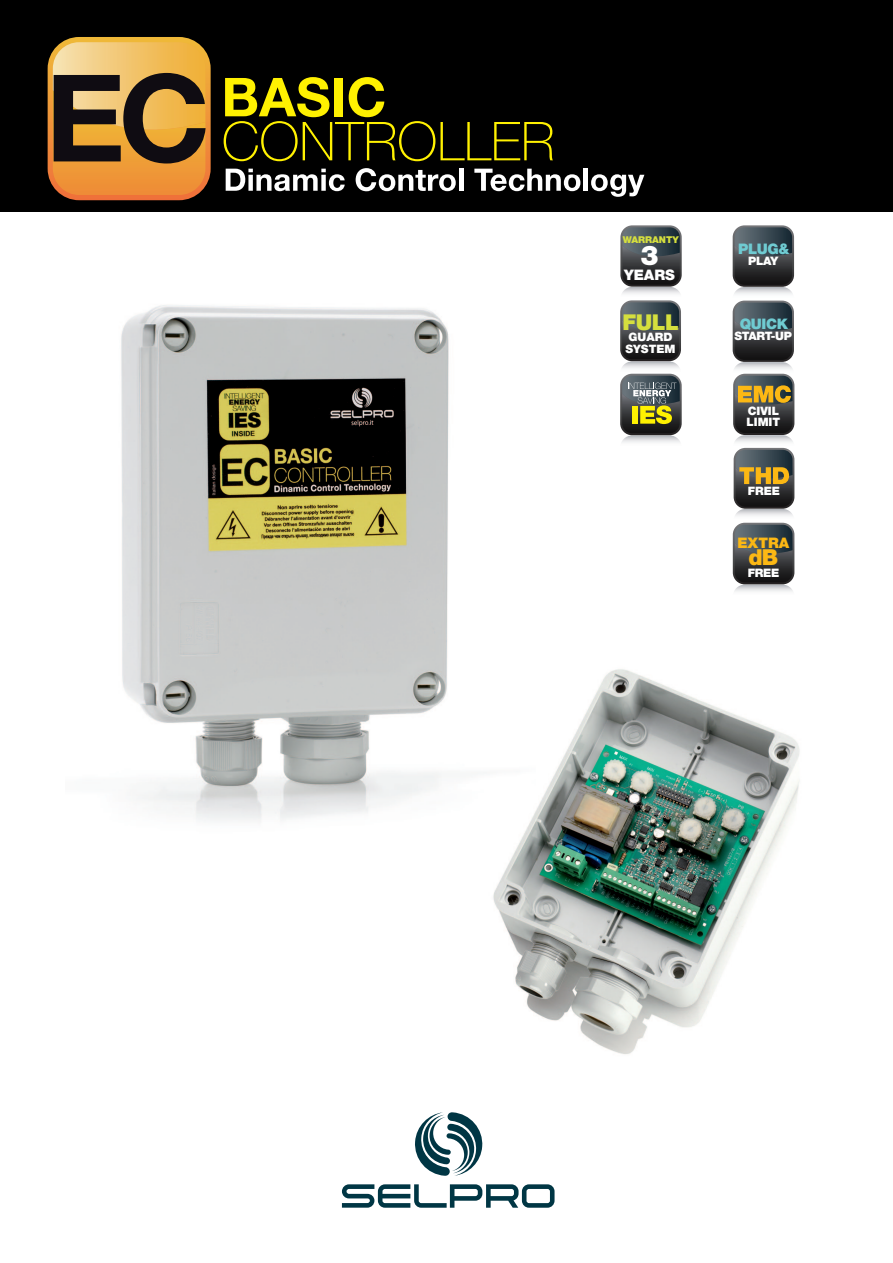
<style>
.page{position:relative;width:893px;height:1263px;background:#fff}
.page>*{position:absolute;margin:0;border:0;box-sizing:border-box;transform-origin:0 0}
.t1{font:700 121.05px "Helvetica Neue";color:#0f0c12}
.t2{font:100 53.7px/44px "Helvetica Neue";color:#fff101}
.t3{font:900 27.15px "Helvetica Neue";color:#fff}
.t4{font:900 22.05px "Helvetica Neue";color:#fcb814}
.t5{font:900 21.9px "Helvetica Neue";color:#d5df3e}
.t6{font:900 14.55px "Helvetica Neue";letter-spacing:-.025em;color:#6fcbd2}
.t7{font:900 14.55px "Helvetica Neue";color:#fff}
.t8{font:900 14.55px "Helvetica Neue";color:#fcb814}
.t9{font:900 11.7px/11.1px "Helvetica Neue";color:#fff}
.t10{font:900 9.45px "Helvetica Neue";color:#d5df3e}
.s1{font-weight:700}
</style>
<div class="page">
<img style="left:121px;top:305px;width:328px;height:516px">
<img style="left:493px;top:669px;width:307px;height:385px">
<div style="left:0;top:0;width:893px;height:211px;background:#000"></div>
<svg style="left:226px;top:169px;width:119px;height:22px"></svg>
<svg style="left:356px;top:168px;width:100px;height:23px"></svg>
<hr style="left:459px;top:169px;width:4px;height:22px;background:#fff">
<svg style="left:474px;top:169px;width:106px;height:22px"></svg>
<hr style="left:584px;top:169px;width:4px;height:22px;background:#fff">
<svg style="left:591px;top:174px;width:53px;height:23px"></svg>
<svg style="left:48px;top:37px;width:163px;height:163px;background:#e8a94c"></svg>
<svg style="left:342px;top:1184px;width:213px;height:24px"></svg>
<svg style="left:415px;top:1112px;width:68px;height:64px"></svg>
<svg style="left:620px;top:225px;width:62px;height:218px;background:#686d67"></svg>
<svg style="left:733px;top:225px;width:61px;height:367px;background:#666762"></svg>
<p class="t1" style="left:45px;top:43px;width:167px">EC</p>
<p class="t2" style="left:221px;top:76px;width:335px"><span class="s1">BASIC<br></span>CONTROLLER</p>
<p class="t10" style="left:623px;top:234px;width:57px">WARRANTY</p>
<p class="t7" style="left:624px;top:266px;width:52px">YEARS</p>
<p class="t3" style="left:640px;top:239px;width:20px">3</p>
<p class="t5" style="left:623px;top:309px;width:58px">FULL</p>
<p class="t9" style="left:625px;top:332px;width:52px">GUARD<br>SYSTEM</p>
<p class="t6" style="left:738px;top:240px;width:53px">PLUG&amp;</p>
<p class="t9" style="left:748px;top:255px;width:31px">PLAY</p>
<p class="t6" style="left:740px;top:315px;width:50px">QUICK</p>
<p class="t9" style="left:734px;top:330px;width:59px">START-UP</p>
<p class="t9" style="left:746px;top:405px;width:35px">CIVIL<br>LIMIT</p>
<p class="t9" style="left:748px;top:485px;width:34px">FREE</p>
<p class="t8" style="left:737px;top:534px;width:53px">EXTRA</p>
<p class="t4" style="left:749px;top:544px;width:31px">dB</p>
<p class="t9" style="left:748px;top:567px;width:33px">FREE</p>
</div>
